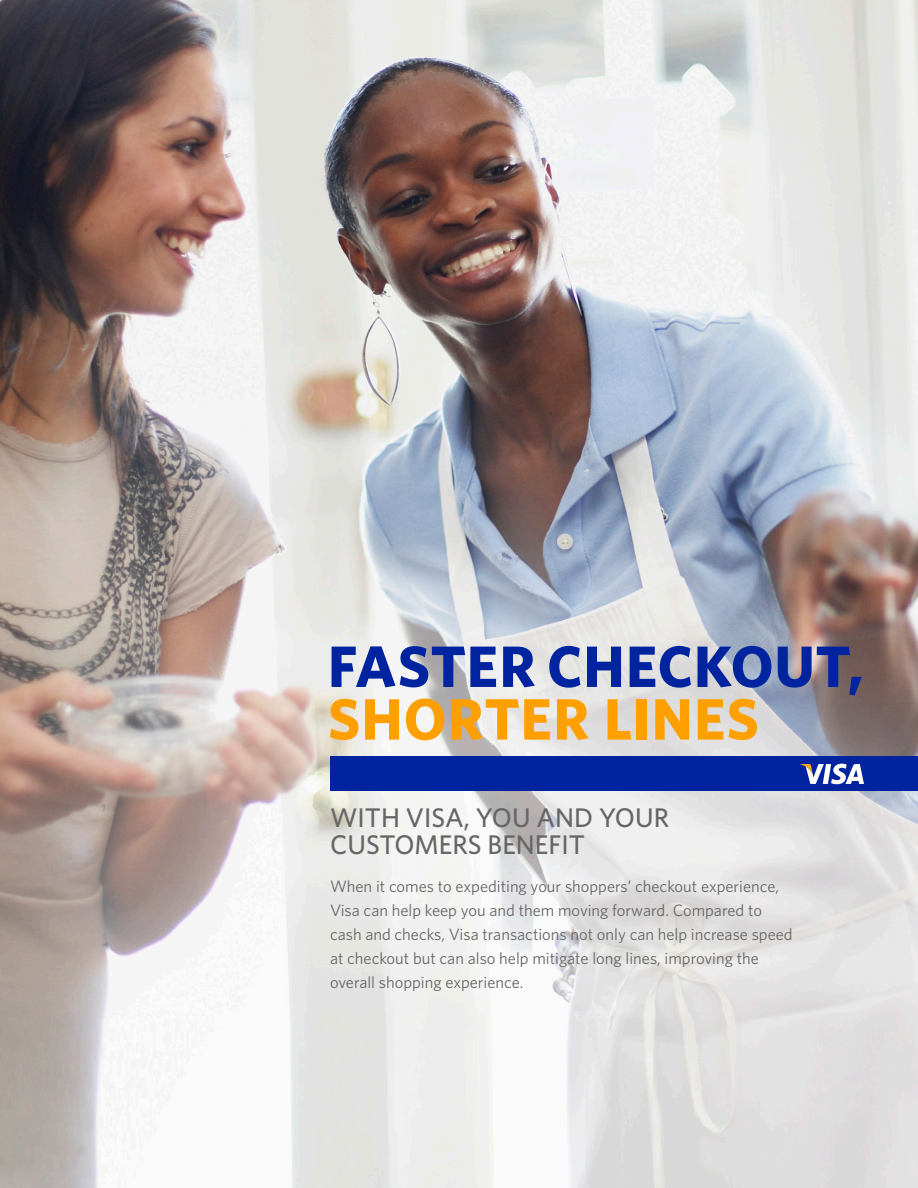
<style>
.page{position:relative;width:918px;height:1188px;background:#fff}
.page>*{position:absolute;margin:0;border:0;box-sizing:border-box;transform-origin:0 0}
.Headline_43_39{font:700 58.5px/52.7px "Whitney";letter-spacing:.015em;color:#0023a0}
.Subhead_18_18{font:500 27px/27px "Whitney";color:#666}
.Body_11_16{font:16.5px/24px "Whitney";color:#666}
.s1{color:#ffa000}
</style>
<div class="page">
<img style="left:0;top:0;width:918px;height:1188px">
<div style="left:330px;top:757px;width:588px;height:34px;background:#0023a0"></div>
<svg style="left:800px;top:764px;width:64px;height:20px"></svg>
<p class="Headline_43_39" style="left:328px;top:639px;width:537px">FASTER CHECKOUT,<br><span class="s1">SHORTER LINES</span></p>
<p class="Subhead_18_18" style="left:330px;top:804px;width:341px">WITH VISA, YOU AND YOUR<br>CUSTOMERS BENEFIT</p>
<p class="Body_11_16" style="left:330px;top:874px;width:464px">When it comes to expediting your shoppers’ checkout experience, Visa can help keep you and them moving forward. Compared to cash and checks, Visa transactions not only can help increase speed at checkout but can also help mitigate long lines, improving the overall shopping experience.</p>
</div>
